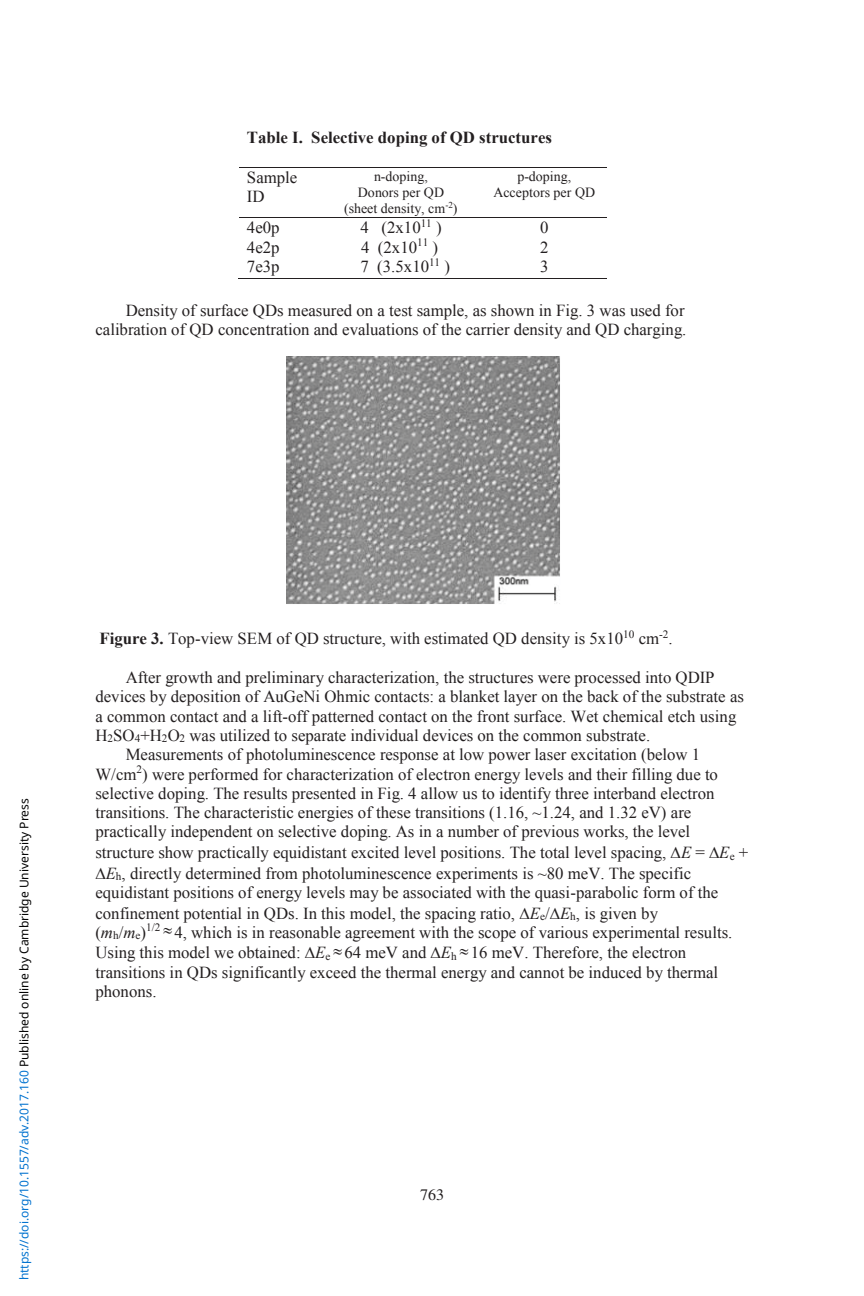
<style>
.page{position:relative;width:864px;height:1296px;background:#fff}
.page>*{position:absolute;margin:0;border:0;box-sizing:border-box;transform-origin:0 0}
.t1{font:16.8px/19.4px "Times New Roman";color:#231f20;text-align:right}
.t2{font:700 16.8px "Times New Roman";color:#231f20}
.t3{font:16px "Times";color:#231f20}
.t4{font:14px/16px "Times New Roman";letter-spacing:.005em;color:#231f20;text-align:center}
.t5{font:12px "Noto Sans";color:#000}
.s1{color:#0172cf}
.s2{font-weight:700}
.s3{font-size:11.2px}
.s4{font-style:italic}
</style>
<div class="page">
<hr style="left:239px;top:167px;width:368px;height:1px;background:#231f20">
<hr style="left:239px;top:217px;width:368px;height:1px;background:#231f20">
<hr style="left:238px;top:278px;width:82px;height:1px;background:#231f20">
<hr style="left:319px;top:278px;width:163px;height:1px;background:#231f20">
<hr style="left:481px;top:278px;width:126px;height:1px;background:#231f20">
<img style="left:286px;top:356px;width:274px;height:248px">
<p class="t2" style="left:247px;top:128px;width:307px">Table I. Selective doping of QD structures</p>
<p class="t1" style="left:247px;top:168px;width:52px;text-align:left">Sample<br>ID</p>
<p class="t4" style="left:344px;top:168px;width:115px">n-doping,<br>Donors per QD (sheet density, cm<sup>-2</sup>)</p>
<p class="t4" style="left:493px;top:168px;width:103px">p-doping,<br>Acceptors per QD</p>
<p class="t1" style="left:247px;top:218px;width:34px">4e0p</p>
<p class="t1" style="left:360px;top:218px;width:83px">4 (2x10<sup>11</sup> )</p>
<p class="t1" style="left:540px;top:218px;width:10px">0</p>
<p class="t1" style="left:247px;top:237px;width:34px">4e2p</p>
<p class="t1" style="left:361px;top:237px;width:79px">4 (2x10<sup>11</sup> )</p>
<p class="t1" style="left:540px;top:237px;width:10px">2</p>
<p class="t1" style="left:247px;top:257px;width:34px">7e3p</p>
<p class="t1" style="left:360px;top:257px;width:91px">7 (3.5x10<sup>11</sup> )</p>
<p class="t1" style="left:540px;top:257px;width:10px">3</p>
<p class="t1" style="left:95px;top:300px;width:593px">Density of surface QDs measured on a test sample, as shown in Fig. 3 was used for calibration of QD concentration and evaluations of the carrier density and QD charging.</p>
<p class="t5" style="left:16px;top:1280px;width:484px;rotate:-90deg"><span class="s1">https://doi.org/10.1557/adv.2017.160</span> Published online by Cambridge University Press</p>
<p class="t1" style="left:100px;top:629px;width:575px"><span class="s2">Figure 3.</span> Top-view SEM of QD structure, with estimated QD density is 5x10<sup>10</sup> cm<sup>-2</sup>.</p>
<p class="t1" style="left:126px;top:668px;width:590px">After growth and preliminary characterization, the structures were processed into QDIP</p>
<p class="t1" style="left:95px;top:687px;width:650px">devices by deposition of AuGeNi Ohmic contacts: a blanket layer on the back of the substrate as</p>
<p class="t1" style="left:95px;top:706px;width:642px">a common contact and a lift-off patterned contact on the front surface. Wet chemical etch using</p>
<p class="t1" style="left:95px;top:726px;width:556px">H<span class="s3">2</span>SO<span class="s3">4</span>+H<span class="s3">2</span>O<span class="s3">2</span> was utilized to separate individual devices on the common substrate.</p>
<p class="t1" style="left:126px;top:745px;width:576px">Measurements of photoluminescence response at low power laser excitation (below 1</p>
<p class="t1" style="left:95px;top:764px;width:624px">W/cm<sup>2</sup>) were performed for characterization of electron energy levels and their filling due to</p>
<p class="t1" style="left:95px;top:783px;width:621px">selective doping. The results presented in Fig. 4 allow us to identify three interband electron</p>
<p class="t1" style="left:95px;top:803px;width:597px">transitions. The characteristic energies of these transitions (1.16, ~1.24, and 1.32 eV) are</p>
<p class="t1" style="left:95px;top:822px;width:596px">practically independent on selective doping. As in a number of previous works, the level</p>
<p class="t1" style="left:95px;top:843px;width:654px">structure show practically equidistant excited level positions. The total level spacing, <span class="s4">E</span> = <span class="s4">E</span><sub>e</sub> +</p>
<p class="t1" style="left:106px;top:863px;width:587px"><span class="s4">E</span><span class="s3">h</span>, directly determined from photoluminescence experiments is ~80 meV. The specific</p>
<p class="t1" style="left:95px;top:883px;width:624px">equidistant positions of energy levels may be associated with the quasi-parabolic form of the</p>
<p class="t1" style="left:95px;top:903px;width:564px">confinement potential in QDs. In this model, the spacing ratio, <span class="s4">E</span><span class="s3">e</span>/ <span class="s4">E</span><span class="s3">h</span>, is given by</p>
<p class="t1" style="left:95px;top:922px;width:638px">(<span class="s4">m</span><span class="s3">h</span>/<span class="s4">m</span><span class="s3">e</span>)<sup>1/2</sup> 4, which is in reasonable agreement with the scope of various experimental results.</p>
<p class="t1" style="left:95px;top:943px;width:592px">Using this model we obtained: <span class="s4">E</span><span class="s3">e</span> 64 meV and <span class="s4">E</span><span class="s3">h</span> 16 meV. Therefore, the electron</p>
<p class="t1" style="left:95px;top:962px;width:624px">transitions in QDs significantly exceed the thermal energy and cannot be induced by thermal</p>
<p class="t1" style="left:95px;top:982px;width:63px">phonons.</p>
<p class="t3" style="left:420px;top:1189px;width:25px">763</p>
</div>
